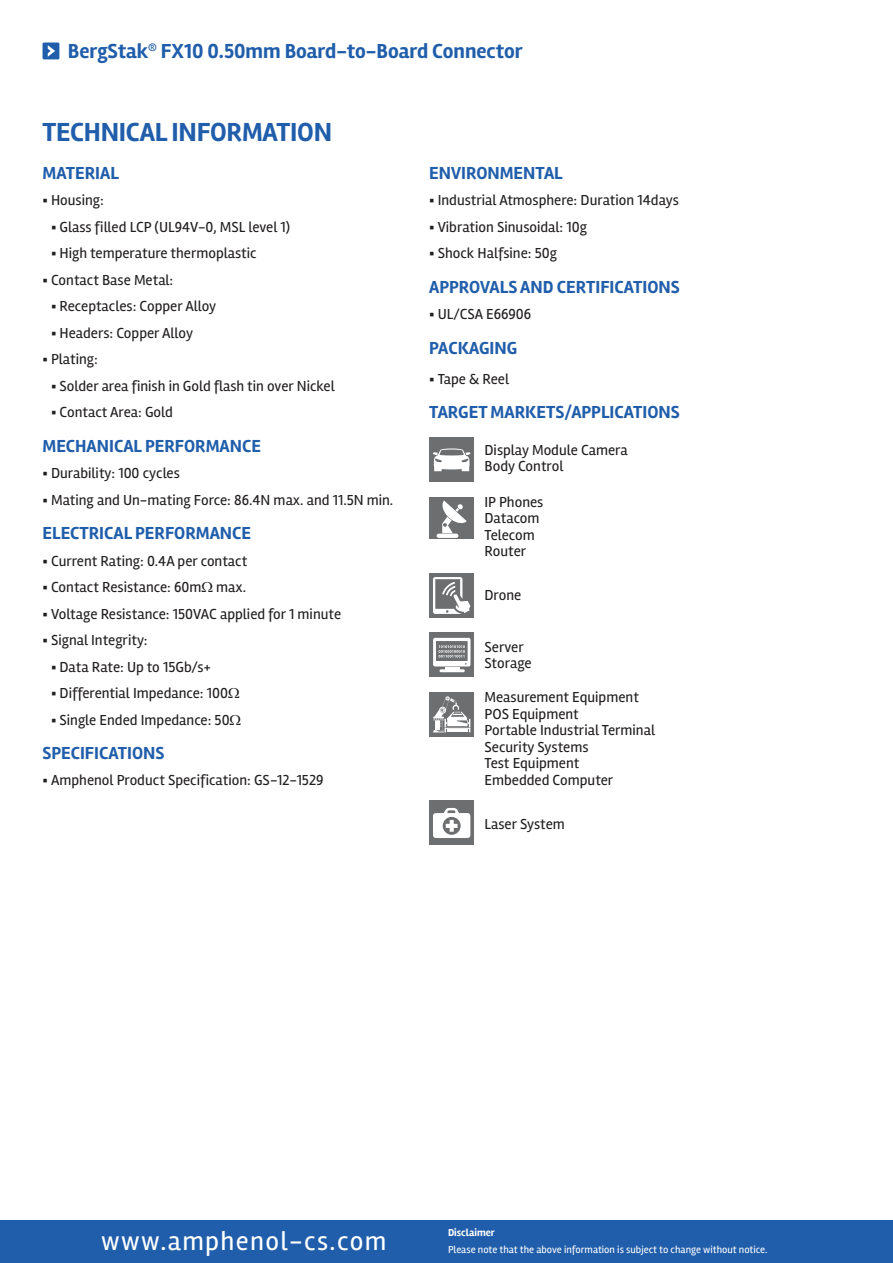
<style>
.page{position:relative;width:893px;height:1263px;background:#fff}
.page>*{position:absolute;margin:0;border:0;box-sizing:border-box;transform-origin:0 0}
.t1{font:700 27px "Rambla";letter-spacing:-.01em;color:#205eab}
.t2{font:27px "Rambla";letter-spacing:.05em;color:#fff}
.t3{font:700 21px "Rambla";color:#205eab}
.t4{font:700 18px "Rambla";color:#205eab}
.t5{font:15px/16.5px "Rambla";color:#221f1f}
.t6{font:10.5px "Rambla";color:#fff}
.t7{font:700 10.5px "Rambla";color:#fff}
</style>
<div class="page">
<div style="left:43px;top:43px;width:16px;height:16px;background:#205eab"></div>
<svg style="left:48px;top:45px;width:7px;height:12px"></svg>
<div style="left:0;top:1220px;width:893px;height:43px;background:#205eab"></div>
<div style="left:429px;top:437px;width:45px;height:45px;background:#6c6e70"></div>
<svg style="left:433px;top:448px;width:38px;height:23px"></svg>
<div style="left:429px;top:573px;width:45px;height:45px;background:#6c6e70"></div>
<svg style="left:433px;top:577px;width:37px;height:37px"></svg>
<div style="left:429px;top:632px;width:45px;height:45px;background:#6c6e70"></div>
<hr style="left:439px;top:669px;width:26px;height:3px;background:#fff">
<svg style="left:433px;top:638px;width:37px;height:31px"></svg>
<div style="left:429px;top:692px;width:45px;height:45px;background:#6c6e70"></div>
<svg style="left:433px;top:696px;width:37px;height:37px"></svg>
<div style="left:429px;top:800px;width:45px;height:45px;background:#6c6e70"></div>
<svg style="left:433px;top:808px;width:37px;height:30px"></svg>
<div style="left:429px;top:497px;width:45px;height:42px;background:#6c6e70"></div>
<hr style="left:437px;top:534px;width:21px;height:4px;background:#fff;border-radius:2px">
<svg style="left:442px;top:500px;width:25px;height:33px"></svg>
<h2 class="t3" style="left:68px;top:42px;width:456px">BergStak<sup>®</sup> FX10 0.50mm Board-to-Board Connector</h2>
<h1 class="t1" style="left:43px;top:121px;width:291px">TECHNICAL INFORMATION</h1>
<p class="t4" style="left:43px;top:165px;width:78px">MATERIAL</p>
<p class="t5" style="left:43px;top:193px;width:63px">▪ Housing:</p>
<p class="t5" style="left:51px;top:220px;width:241px">▪ Glass filled LCP (UL94V-0, MSL level 1)</p>
<p class="t5" style="left:51px;top:246px;width:207px">▪ High temperature thermoplastic</p>
<p class="t5" style="left:43px;top:273px;width:132px">▪ Contact Base Metal:</p>
<p class="t5" style="left:51px;top:299px;width:167px">▪ Receptacles: Copper Alloy</p>
<p class="t5" style="left:51px;top:326px;width:144px">▪ Headers: Copper Alloy</p>
<p class="t5" style="left:43px;top:352px;width:57px">▪ Plating:</p>
<p class="t5" style="left:51px;top:379px;width:285px">▪ Solder area finish in Gold flash tin over Nickel</p>
<p class="t5" style="left:51px;top:405px;width:123px">▪ Contact Area: Gold</p>
<p class="t4" style="left:43px;top:438px;width:220px">MECHANICAL PERFORMANCE</p>
<p class="t5" style="left:43px;top:466px;width:139px">▪ Durability: 100 cycles</p>
<p class="t5" style="left:43px;top:492px;width:352px">▪ Mating and Un-mating Force: 86.4N max. and 11.5N min.</p>
<p class="t4" style="left:43px;top:525px;width:210px">ELECTRICAL PERFORMANCE</p>
<p class="t5" style="left:43px;top:553px;width:206px">▪ Current Rating: 0.4A per contact</p>
<p class="t5" style="left:43px;top:580px;width:205px">▪ Contact Resistance: 60m max.</p>
<p class="t5" style="left:43px;top:606px;width:300px">▪ Voltage Resistance: 150VAC applied for 1 minute</p>
<p class="t5" style="left:43px;top:633px;width:107px">▪ Signal Integrity:</p>
<p class="t5" style="left:51px;top:659px;width:161px">▪ Data Rate: Up to 15Gb/s+</p>
<p class="t5" style="left:51px;top:686px;width:178px">▪ Differential Impedance: 100</p>
<p class="t5" style="left:51px;top:712px;width:180px">▪ Single Ended Impedance: 50</p>
<p class="t4" style="left:43px;top:745px;width:123px">SPECIFICATIONS</p>
<p class="t5" style="left:43px;top:773px;width:283px">▪ Amphenol Product Specification: GS-12-1529</p>
<p class="t4" style="left:429px;top:165px;width:135px">ENVIRONMENTAL</p>
<p class="t5" style="left:429px;top:193px;width:251px">▪ Industrial Atmosphere: Duration 14days</p>
<p class="t5" style="left:429px;top:220px;width:159px">▪ Vibration Sinusoidal: 10g</p>
<p class="t5" style="left:429px;top:246px;width:129px">▪ Shock Halfsine: 50g</p>
<p class="t4" style="left:429px;top:279px;width:252px">APPROVALS AND CERTIFICATIONS</p>
<p class="t5" style="left:429px;top:307px;width:104px">▪ UL/CSA E66906</p>
<p class="t4" style="left:429px;top:340px;width:90px">PACKAGING</p>
<p class="t5" style="left:429px;top:371px;width:81px">▪ Tape &amp; Reel</p>
<p class="t4" style="left:429px;top:404px;width:252px">TARGET MARKETS/APPLICATIONS</p>
<p class="t5" style="left:484px;top:443px;width:145px">Display Module Camera<br>Body Control</p>
<p class="t5" style="left:484px;top:494px;width:60px">IP Phones<br>Datacom<br>Telecom<br>Router</p>
<p class="t5" style="left:484px;top:588px;width:38px">Drone</p>
<p class="t5" style="left:484px;top:639px;width:49px">Server<br>Storage</p>
<p class="t5" style="left:484px;top:690px;width:172px">Measurement Equipment<br>POS Equipment<br>Portable Industrial Terminal<br>Security Systems<br>Test Equipment<br>Embedded Computer</p>
<p class="t5" style="left:484px;top:817px;width:82px">Laser System</p>
<h1 class="t2" style="left:101px;top:1230px;width:287px">www.amphenol-cs.com</h1>
<p class="t7" style="left:448px;top:1226px;width:48px">Disclaimer</p>
<p class="t6" style="left:448px;top:1245px;width:321px">Please note that the above information is subject to change without notice.</p>
</div>
